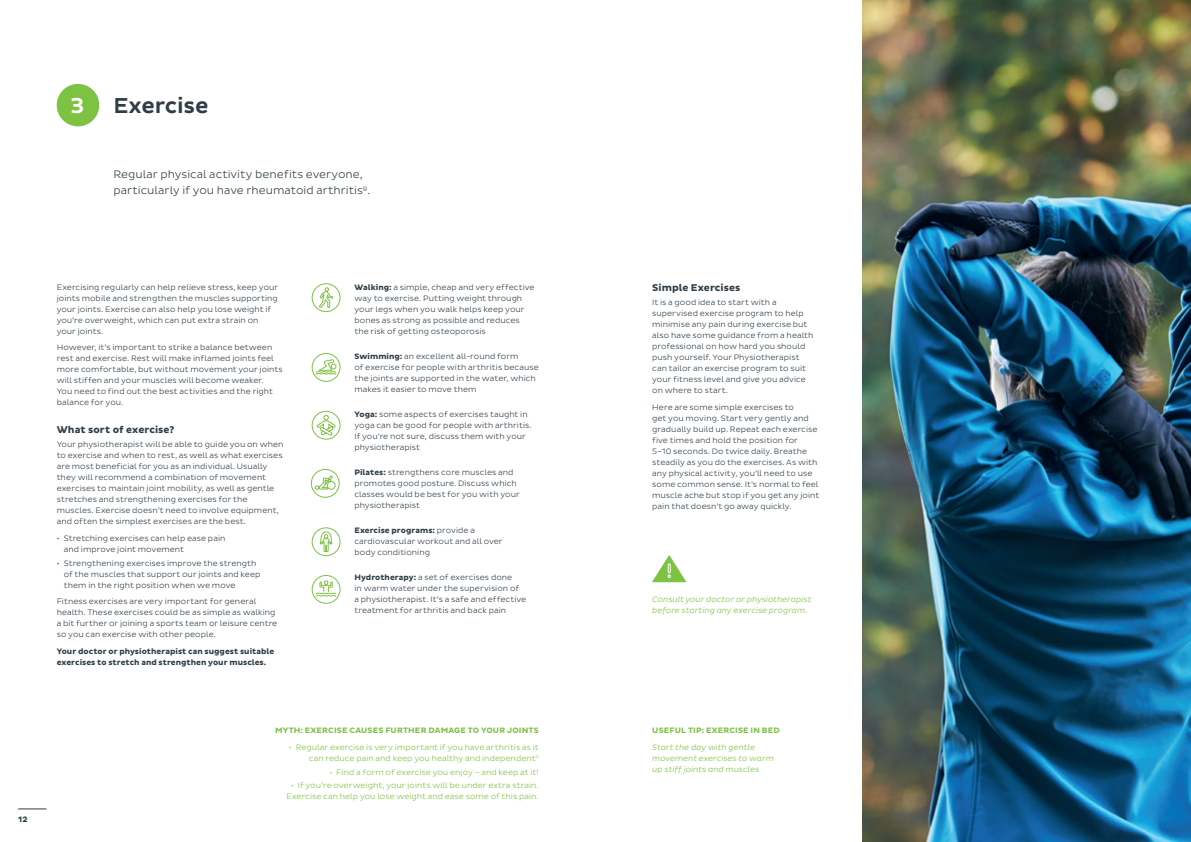
<style>
.page{position:relative;width:1191px;height:842px;background:#fff}
.page>*{position:absolute;margin:0;border:0;box-sizing:border-box;transform-origin:0 0}
.H2{font:500 22px "Pluto Sans";letter-spacing:-.005em;color:#2f3d45}
.H2-2{font:500 22px "Pluto Sans";color:#fff}
.Intro{font:300 11px/16px "Pluto Sans";color:#2f3d45}
.H4{font:700 10px "Pluto Sans";letter-spacing:.005em;color:#2f3d45}
.Body{font:300 8px/11px "Pluto Sans";letter-spacing:.005em;color:#2f3d45}
.Body_Space_Before{font:300 8px/11px "Pluto Sans";letter-spacing:.005em;color:#2f3d45}
.Bullet{font:300 8px/11px "Pluto Sans";letter-spacing:.005em;color:#7ec243;text-align:right}
.Snippet{font:italic 300 8px/11px "Pluto Sans";color:#7ec243}
.Body-2{font:700 8px/11px "Pluto Sans";letter-spacing:.005em;color:#2f3d45}
.Snippet_Header{font:700 8px "Pluto Sans";letter-spacing:.02em;color:#7ec243}
.s1{font-weight:700}
</style>
<div class="page">
<svg style="left:18px;top:809px;width:29px;height:1px"></svg>
<img style="left:862px;top:0;width:329px;height:842px">
<div style="left:57px;top:84px;width:42px;height:42px;background:#7ec243;border-radius:50%"></div>
<svg style="left:312px;top:353px;width:28px;height:29px"></svg>
<svg style="left:312px;top:527px;width:28px;height:29px"></svg>
<svg style="left:312px;top:283px;width:28px;height:29px"></svg>
<svg style="left:311px;top:469px;width:29px;height:29px"></svg>
<svg style="left:312px;top:411px;width:28px;height:29px"></svg>
<svg style="left:312px;top:575px;width:28px;height:29px"></svg>
<svg style="left:652px;top:555px;width:34px;height:27px"></svg>
<p class="H2-2" style="left:70px;top:93px;width:15px">3</p>
<p class="H2" style="left:113px;top:93px;width:97px">Exercise</p>
<p class="Intro" style="left:113px;top:167px;width:258px">Regular physical activity benefits everyone, particularly if you have rheumatoid arthritis<sup>9</sup>.</p>
<p class="Body-2" style="left:18px;top:814px;width:11px">12</p>
<p class="Body" style="left:57px;top:281px;width:223px">Exercising regularly can help relieve stress, keep your joints mobile and strengthen the muscles supporting your joints. Exercise can also help you lose weight if you’re overweight, which can put extra strain on your joints.</p>
<p class="Body" style="left:57px;top:342px;width:228px">However, it’s important to strike a balance between rest and exercise. Rest will make inflamed joints feel more comfortable, but without movement your joints will stiffen and your muscles will become weaker.<br>You need to find out the best activities and the right balance for you.</p>
<p class="H4" style="left:57px;top:424px;width:119px">What sort of exercise?</p>
<p class="Body" style="left:57px;top:439px;width:228px">Your physiotherapist will be able to guide you on when to exercise and when to rest, as well as what exercises are most beneficial for you as an individual. Usually they will recommend a combination of movement exercises to maintain joint mobility, as well as gentle stretches and strengthening exercises for the muscles. Exercise doesn’t need to involve equipment, and often the simplest exercises are the best.</p>
<p class="Body" style="left:64px;top:533px;width:163px;text-indent:-7px">• Stretching exercises can help ease pain and improve joint movement</p>
<p class="Body" style="left:64px;top:558px;width:198px;text-indent:-7px">• Strengthening exercises improve the strength of the muscles that support our joints and keep them in the right position when we move</p>
<p class="Body" style="left:57px;top:596px;width:222px">Fitness exercises are very important for general health. These exercises could be as simple as walking a bit further or joining a sports team or leisure centre so you can exercise with other people.</p>
<p class="Body-2" style="left:57px;top:646px;width:219px">Your doctor or physiotherapist can suggest suitable exercises to stretch and strengthen your muscles.</p>
<p class="Body_Space_Before" style="left:354px;top:281px;width:182px"><span class="s1">Walking:</span> a simple, cheap and very effective way to exercise. Putting weight through your legs when you walk helps keep your bones as strong as possible and reduces the risk of getting osteoporosis</p>
<p class="Body_Space_Before" style="left:354px;top:350px;width:186px"><span class="s1">Swimming:</span> an excellent all-round form<br>of exercise for people with arthritis because the joints are supported in the water, which makes it easier to move them</p>
<p class="Body_Space_Before" style="left:354px;top:409px;width:179px"><span class="s1">Yoga:</span> some aspects of exercises taught in yoga can be good for people with arthritis.<br>If you’re not sure, discuss them with your physiotherapist</p>
<p class="Body_Space_Before" style="left:354px;top:467px;width:167px"><span class="s1">Pilates:</span> strengthens core muscles and promotes good posture. Discuss which classes would be best for you with your physiotherapist</p>
<p class="Body_Space_Before" style="left:354px;top:525px;width:150px"><span class="s1">Exercise programs:</span> provide a cardiovascular workout and all over body conditioning</p>
<p class="Body_Space_Before" style="left:354px;top:572px;width:173px"><span class="s1">Hydrotherapy:</span> a set of exercises done<br>in warm water under the supervision of<br>a physiotherapist. It’s a safe and effective treatment for arthritis and back pain</p>
<p class="Snippet_Header" style="left:275px;top:726px;width:265px">MYTH: EXERCISE CAUSES FURTHER DAMAGE TO YOUR JOINTS</p>
<p class="Bullet" style="left:289px;top:742px;width:251px">• Regular exercise is very important if you have arthritis as it can reduce pain and keep you healthy and independent<sup>5</sup></p>
<p class="Bullet" style="left:329px;top:766px;width:211px">• Find a form of exercise you enjoy – and keep at it!</p>
<p class="Bullet" style="left:286px;top:780px;width:254px;text-align:center">• If you’re overweight, your joints will be under extra strain.<br>Exercise can help you lose weight and ease some of this pain.</p>
<p class="H4" style="left:652px;top:282px;width:90px">Simple Exercises</p>
<p class="Body" style="left:652px;top:297px;width:163px">It is a good idea to start with a supervised exercise program to help minimise any pain during exercise but also have some guidance from a health professional on how hard you should push yourself. Your Physiotherapist can tailor an exercise program to suit your fitness level and give you advice on where to start.</p>
<p class="Body" style="left:652px;top:401px;width:168px">Here are some simple exercises to<br>get you moving. Start very gently and gradually build up. Repeat each exercise five times and hold the position for<br>5–10 seconds. Do twice daily. Breathe steadily as you do the exercises. As with any physical activity, you’ll need to use some common sense. It’s normal to feel muscle ache but stop if you get any joint pain that doesn’t go away quickly.</p>
<p class="Snippet" style="left:652px;top:594px;width:161px">Consult your doctor or physiotherapist before starting any exercise program.</p>
<p class="Snippet_Header" style="left:652px;top:726px;width:129px">USEFUL TIP: EXERCISE IN BED</p>
<p class="Snippet" style="left:652px;top:742px;width:123px">Start the day with gentle movement exercises to warm up stiff joints and muscles</p>
</div>
